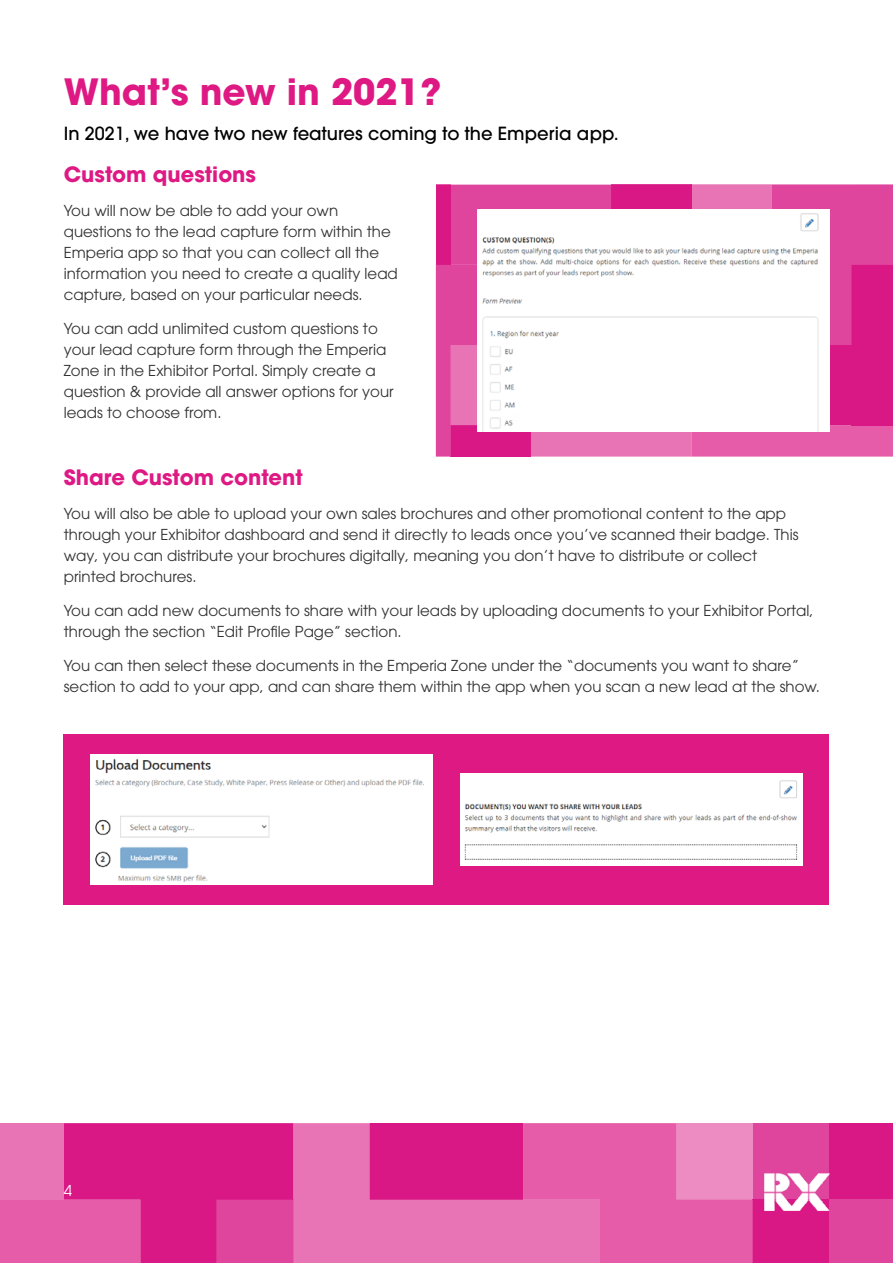
<style>
.page{position:relative;width:893px;height:1263px;background:#fff}
.page>*{position:absolute;margin:0;border:0;box-sizing:border-box;transform-origin:0 0}
.t1{font:700 36px "ITC Avant Garde Pro";color:#de1983}
.t2{font:700 21px "ITC Avant Garde Pro";color:#de1983}
.t3{font:500 18px "ITC Avant Garde Pro";color:#000}
.t4{font:15px/21px "ITC Avant Garde Pro";color:#323232}
.t5{font:15px "ITC Avant Garde Pro";color:#fff}
</style>
<div class="page">
<div style="left:829px;top:1123px;width:64px;height:77px;background:#d91785"></div>
<div style="left:829px;top:1200px;width:64px;height:63px;background:#e0459e"></div>
<svg style="left:0;top:1123px;width:829px;height:140px;background:#e14a9f"></svg>
<div style="left:0;top:1123px;width:64px;height:77px;background:#e873b5"></div>
<img style="left:765px;top:1174px;width:64px;height:36px">
<svg style="left:436px;top:184px;width:457px;height:273px;background:#e0459d"></svg>
<img style="left:478px;top:209px;width:351px;height:223px">
<div style="left:64px;top:734px;width:765px;height:170px;background:#de1983"></div>
<img style="left:91px;top:754px;width:342px;height:130px">
<img style="left:460px;top:773px;width:342px;height:93px">
<h1 class="t1" style="left:64px;top:68px;width:379px">What’s new in 2021?</h1>
<p class="t3" style="left:64px;top:122px;width:557px">In 2021, we have two new features coming to the Emperia app.</p>
<h2 class="t2" style="left:64px;top:161px;width:194px">Custom questions</h2>
<p class="t4" style="left:64px;top:200px;width:336px">You will now be able to add your own questions to the lead capture form within the Emperia app so that you can collect all the information you need to create a quality lead capture, based on your particular needs.</p>
<p class="t4" style="left:64px;top:318px;width:331px">You can add unlimited custom questions to your lead capture form through the Emperia Zone in the Exhibitor Portal. Simply create a question &amp; provide all answer options for your leads to choose from.</p>
<h2 class="t2" style="left:64px;top:464px;width:240px">Share Custom content</h2>
<p class="t4" style="left:64px;top:503px;width:736px">You will also be able to upload your own sales brochures and other promotional content to the app through your Exhibitor dashboard and send it directly to leads once you’ve scanned their badge. This way, you can distribute your brochures digitally, meaning you don’t have to distribute or collect printed brochures.</p>
<p class="t4" style="left:64px;top:600px;width:751px">You can add new documents to share with your leads by uploading documents to your Exhibitor Portal, through the section “Edit Profile Page” section.</p>
<p class="t4" style="left:64px;top:654px;width:757px">You can then select these documents in the Emperia Zone under the “documents you want to share” section to add to your app, and can share them within the app when you scan a new lead at the show.</p>
<p class="t5" style="left:64px;top:1181px;width:10px">4</p>
</div>
